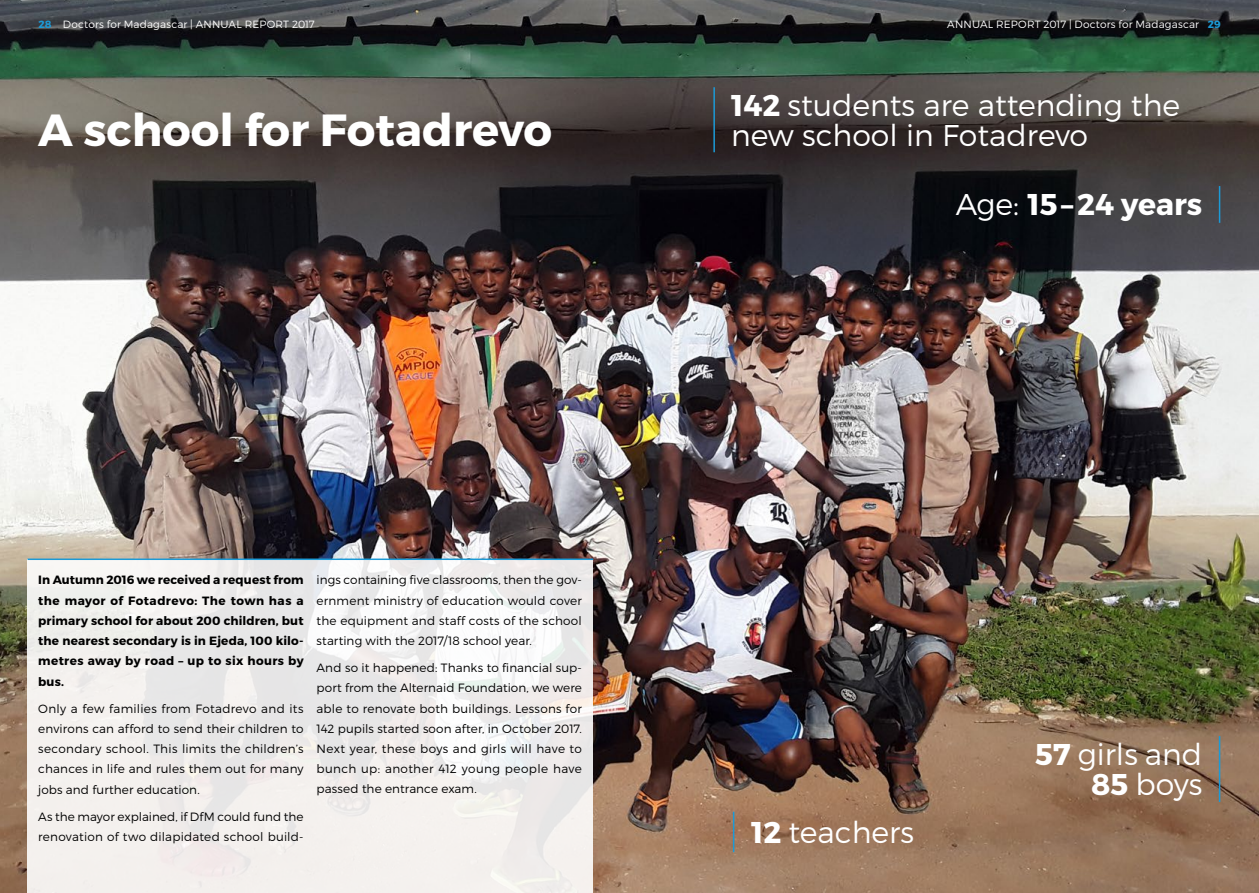
<style>
.page{position:relative;width:1259px;height:893px;background:#fff}
.page>*{position:absolute;margin:0;border:0;box-sizing:border-box;transform-origin:0 0}
.t1{font:700 45px "Montserrat";color:#fff}
.t2{font:300 30px/30px "Montserrat";color:#fff;text-align:right}
.t3{font:700 30px "Montserrat";color:#fff}
.t4{font:300 12px/20.2px "Montserrat";letter-spacing:.015em;color:#000;text-align:justify}
.t5{font:700 12px/20.2px "Montserrat";letter-spacing:.02em;color:#000;text-align:justify}
.t6{font:300 10.5px "Montserrat";letter-spacing:.015em;color:#fff}
.s1{font-weight:700;color:#1c9ad6}
.s2{font-weight:700}
.s3{font-weight:300}
</style>
<div class="page">
<img style="left:0;top:0;width:1259px;height:893px">
<svg style="left:28px;top:560px;width:565px;height:333px;fill:#f3f0ed"></svg>
<hr style="left:28px;top:558px;width:565px;height:2px;background:#1c9ad6">
<hr style="left:1218px;top:736px;width:2px;height:66px;background:#1c9ad6">
<hr style="left:1218px;top:186px;width:2px;height:37px;background:#1c9ad6">
<hr style="left:713px;top:87px;width:2px;height:65px;background:#1c9ad6">
<hr style="left:733px;top:812px;width:1px;height:40px;background:#1c9ad6">
<p class="t6" style="left:38px;top:18px;width:278px"><span class="s1">28</span> Doctors for Madagascar | Annual Report 2017</p>
<p class="t6" style="left:947px;top:18px;width:275px">Annual Report 2017 | Doctors for Madagascar <span class="s1">29</span></p>
<h1 class="t1" style="left:38px;top:102px;width:515px">A school for Fotadrevo</h1>
<p class="t5" style="left:38px;top:570px;width:267px">In Autumn 2016 we received a request from the mayor of Fotadrevo: The town has a primary school for about 200 children, but the nearest secondary is in Ejeda, 100 kilo&shy;metres away by road – up to six hours by bus.</p>
<p class="t4" style="left:38px;top:698px;width:267px">Only a few families from Fotadrevo and its environs can afford to send their children to secondary school. This limits the children’s chances in life and rules them out for many jobs and further education.</p>
<p class="t4" style="left:38px;top:806px;width:267px">As the mayor explained, if DfM could fund the renovation of two dilapidated school build-</p>
<p class="t4" style="left:316px;top:570px;width:267px">ings containing five classrooms, then the gov&shy;ernment ministry of education would cover the equipment and staff costs of the school starting with the 2017/18 school year.</p>
<p class="t4" style="left:316px;top:657px;width:267px">And so it happened: Thanks to financial sup&shy;port from the Alternaid Foundation, we were able to renovate both buildings. Lessons for 142 pupils started soon after, in October 2017.<br>N ext year, these boys and girls will have to bunch up: another 412 young people have passed the entrance exam.</p>
<h2 class="t2" style="left:731px;top:90px;width:450px;text-align:left"><span class="s2">142</span> students are attending the new school in Fotadrevo</h2>
<h2 class="t3" style="left:955px;top:186px;width:248px"><span class="s3">Age:</span> 15–24 years</h2>
<h2 class="t2" style="left:751px;top:817px;width:164px"><span class="s2">12</span> teachers</h2>
<h2 class="t2" style="left:1035px;top:739px;width:169px"><span class="s2">57</span> girls and<br><span class="s2">85</span> boys</h2>
</div>
